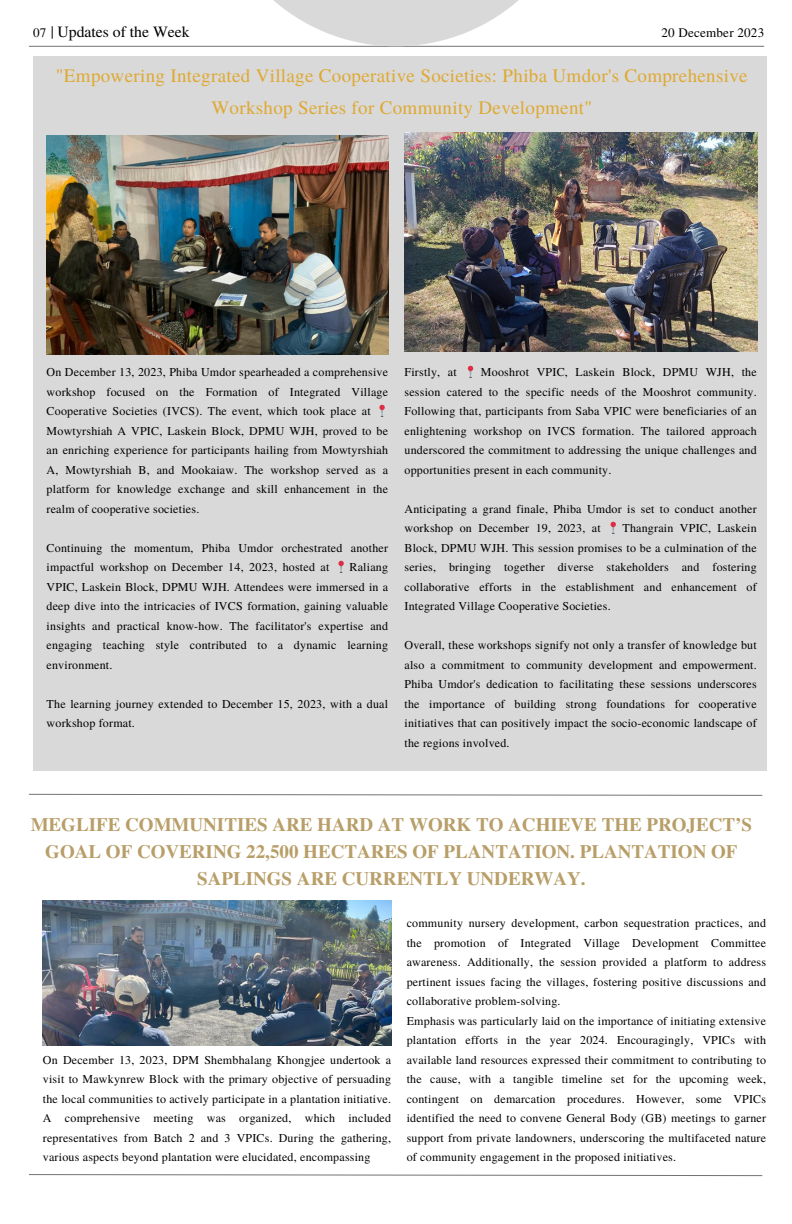
<style>
.page{position:relative;width:792px;height:1224px;background:#fff}
.page>*{position:absolute;margin:0;border:0;box-sizing:border-box;transform-origin:0 0}
.t1{font:700 19px/27px "Te X Gyre Termes";color:#b89e68;text-align:center}
.t2{font:19px/31.5px "Te X Gyre Termes";letter-spacing:.015em;color:#dfa932;text-align:center}
.t3{font:15.7px "Te X Gyre Termes";color:#000}
.t4{font:13.1px "Te X Gyre Termes";letter-spacing:.015em;color:#000}
.t5{font:12px/19.5px "Te X Gyre Termes";letter-spacing:.015em;color:#000;text-align:justify}
</style>
<div class="page">
<svg style="left:52px;top:26px;width:1px;height:13px"></svg>
<hr style="left:29px;top:46px;width:735px;height:1px;background:#737373">
<svg style="left:210px;top:0;width:372px;height:46px"></svg>
<svg style="left:29px;top:1174px;width:734px;height:2px"></svg>
<div style="left:33px;top:57px;width:733px;height:714px;background:#d9d9d9"></div>
<svg style="left:29px;top:794px;width:734px;height:2px"></svg>
<img style="left:43px;top:901px;width:349px;height:145px">
<img style="left:47px;top:136px;width:342px;height:219px">
<img style="left:405px;top:133px;width:352px;height:219px">
<p class="t4" style="left:33px;top:24px;width:15px">07</p>
<p class="t3" style="left:58px;top:21px;width:134px">Updates of the Week</p>
<p class="t4" style="left:661px;top:24px;width:104px">20 December 2023</p>
<p class="t2" style="left:56px;top:59px;width:693px">"Empowering Integrated Village Cooperative Societies: Phiba Umdor's Comprehensive<br>Workshop Series for Community Development"</p>
<p class="t5" style="left:47px;top:362px;width:343px;text-align:left">On December 13, 2023, Phiba Umdor spearheaded a comprehensive workshop focused on the Formation of Integrated Village Cooperative Societies (IVCS). The event, which took place at Mowtyrshiah A VPIC, Laskein Block, DPMU WJH, proved to be an enriching experience for participants hailing from Mowtyrshiah A, Mowtyrshiah B, and Mookaiaw. The workshop served as a platform for knowledge exchange and skill enhancement in the realm of cooperative societies.</p>
<p class="t5" style="left:47px;top:537px;width:343px">Continuing the momentum, Phiba Umdor orchestrated another impactful workshop on December 14, 2023, hosted at</p>
<p class="t5" style="left:47px;top:557px;width:343px;text-indent:303px">Raliang VPIC, Laskein Block, DPMU WJH. Attendees were immersed in a deep dive into the intricacies of IVCS formation, gaining valuable insights and practical know-how. The facilitator's expertise and engaging teaching style contributed to a dynamic learning environment.</p>
<p class="t5" style="left:47px;top:693px;width:343px">The learning journey extended to December 15, 2023, with a dual workshop format.</p>
<p class="t5" style="left:405px;top:362px;width:354px;text-indent:76px">Mooshrot VPIC, Laskein Block, DPMU WJH, the session catered to the specific needs of the Mooshrot community.<br>Following that, participants from Saba VPIC were beneficiaries of an enlightening workshop on IVCS formation. The tailored approach underscored the commitment to addressing the unique challenges and opportunities present in each community.</p>
<p class="t5" style="left:405px;top:498px;width:354px">Anticipating a grand finale, Phiba Umdor is set to conduct another workshop on December 19, 2023, at</p>
<p class="t5" style="left:405px;top:362px;width:54px">Firstly, at</p>
<p class="t5" style="left:405px;top:518px;width:354px;text-indent:218px">Thangrain VPIC, Laskein Block, DPMU WJH. This session promises to be a culmination of the series, bringing together diverse stakeholders and fostering collaborative efforts in the establishment and enhancement of Integrated Village Cooperative Societies.</p>
<p class="t5" style="left:405px;top:635px;width:354px">Overall, these workshops signify not only a transfer of knowledge but also a commitment to community development and empowerment.<br>Phiba Umdor's dedication to facilitating these sessions underscores the importance of building strong foundations for cooperative initiatives that can positively impact the socio-economic landscape of the regions involved.</p>
<p class="t1" style="left:31px;top:810px;width:723px">MEGLIFE COMMUNITIES ARE HARD AT WORK TO ACHIEVE THE PROJECT’S<br>GOAL OF COVERING 22,500 HECTARES OF PLANTATION. PLANTATION OF<br>SAPLINGS ARE CURRENTLY UNDERWAY.</p>
<p class="t5" style="left:407px;top:913px;width:361px">community nursery development, carbon sequestration practices, and the promotion of Integrated Village Development Committee awareness. Additionally, the session provided a platform to address pertinent issues facing the villages, fostering positive discussions and collaborative problem-solving.</p>
<p class="t5" style="left:407px;top:1010px;width:361px">Emphasis was particularly laid on the importance of initiating extensive plantation efforts in the year 2024. Encouragingly, VPICs with available land resources expressed their commitment to contributing to the cause, with a tangible timeline set for the upcoming week, contingent on demarcation procedures. However, some VPICs identified the need to convene General Body (GB) meetings to garner support from private landowners, underscoring the multifaceted nature of community engagement in the proposed initiatives.</p>
<p class="t5" style="left:43px;top:1049px;width:350px">On December 13, 2023, DPM Shembhalang Khongjee undertook a visit to Mawkynrew Block with the primary objective of persuading the local communities to actively participate in a plantation initiative.<br>A comprehensive meeting was organized, which included representatives from Batch 2 and 3 VPICs. During the gathering, various aspects beyond plantation were elucidated, encompassing</p>
</div>
